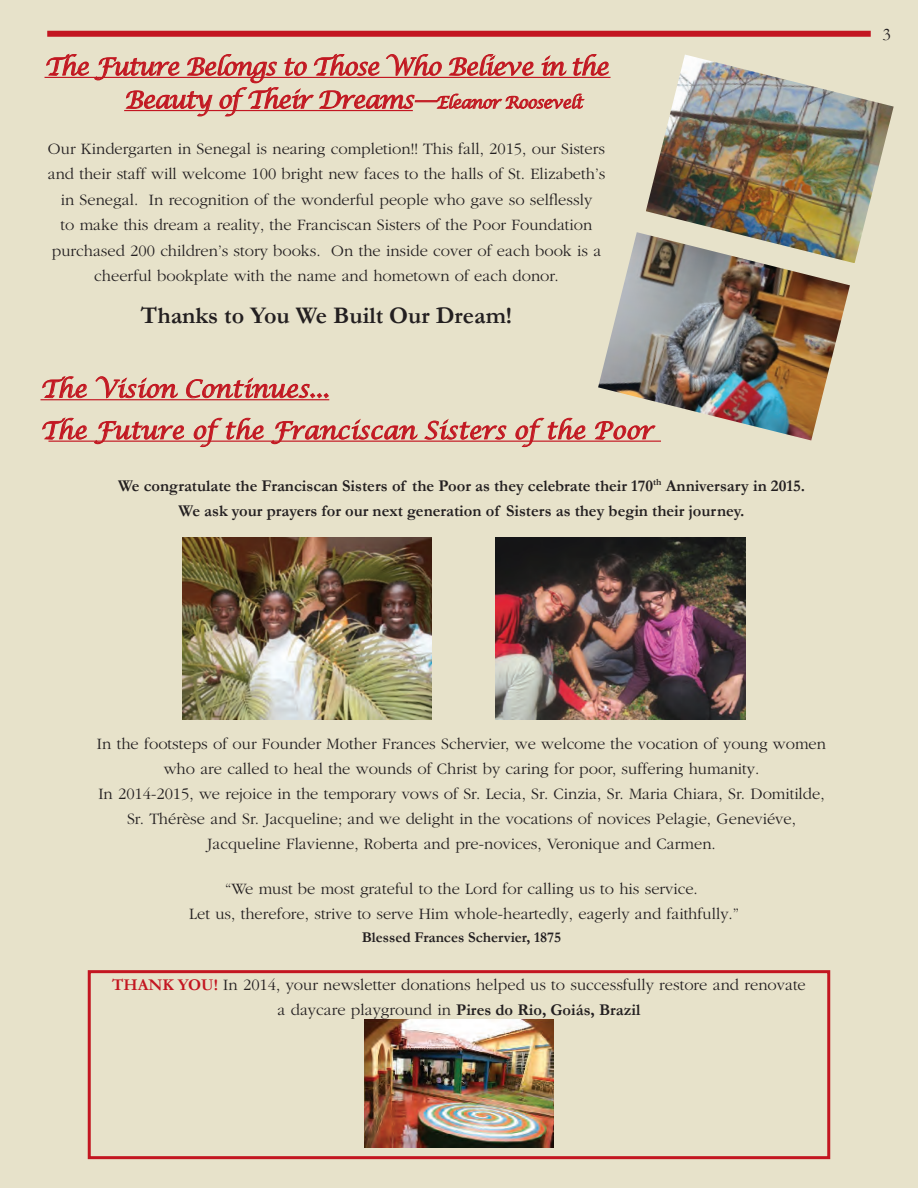
<style>
.page{position:relative;width:918px;height:1188px;background:#e7e2ca}
.page>*{position:absolute;margin:0;border:0;box-sizing:border-box;transform-origin:0 0}
.t1{font:italic 24px/33.2px "Lucida Calligraphy";letter-spacing:-.04em;color:#c31621}
.t2{font:italic 24px/41.4px "Lucida Calligraphy";color:#c31621}
.t3{font:700 24px "Garamond";color:#231f20}
.t4{font:18px "Garamond";color:#231f20}
.t5{font:300 16.5px/24.9px "Garamond";color:#231f20;text-align:center}
.t6{font:700 16.5px/24.9px "Garamond";color:#231f20;text-align:center}
.t7{font:700 15px "Garamond";color:#231f20}
.s1{font-size:16.5px}
.s2{font-weight:700;color:#c31621}
.s3{font-weight:700}
</style>
<div class="page">
<div style="left:47px;top:31px;width:824px;height:6px;background:#c31621"></div>
<hr style="left:45px;top:77px;width:566px;height:1px;background:#c31621">
<hr style="left:40px;top:399px;width:289px;height:1px;background:#c31621">
<hr style="left:48px;top:441px;width:613px;height:1px;background:#c31621">
<svg style="left:46px;top:53px;width:563px;height:64px"></svg>
<svg style="left:42px;top:376px;width:45px;height:23px"></svg>
<svg style="left:95px;top:376px;width:83px;height:23px"></svg>
<svg style="left:186px;top:377px;width:143px;height:22px"></svg>
<svg style="left:42px;top:417px;width:45px;height:23px"></svg>
<svg style="left:94px;top:421px;width:91px;height:23px"></svg>
<svg style="left:193px;top:418px;width:71px;height:29px"></svg>
<svg style="left:270px;top:418px;width:148px;height:26px"></svg>
<svg style="left:424px;top:418px;width:83px;height:22px"></svg>
<svg style="left:515px;top:418px;width:71px;height:29px"></svg>
<svg style="left:594px;top:423px;width:4px;height:17px"></svg>
<img style="left:646px;top:55px;width:248px;height:208px">
<img style="left:598px;top:232px;width:252px;height:208px">
<img style="left:182px;top:538px;width:250px;height:182px">
<img style="left:496px;top:538px;width:249px;height:182px">
<img style="left:364px;top:1019px;width:190px;height:129px">
<div style="left:88px;top:970px;width:742px;height:189px;border:3px solid #c31621"></div>
<h1 class="t1" style="left:124px;top:51px;width:486px;text-indent:-80px">The Future Belongs to Those Who Believe in the<br>Beauty of Their Dreams—<span class="s1">Eleanor Roosevelt</span></h1>
<p class="t5" style="left:48px;top:136px;width:559px;line-height:25.5px">Our Kindergarten in Senegal is nearing completion!! This fall, 2015, our Sisters and their staff will welcome 100 bright new faces to the halls of St. Elizabeth’s in Senegal. In recognition of the wonderful people who gave so selflessly<br>to make this dream a reality, the Franciscan Sisters of the Poor Foundation purchased 200 children’s story books. On the inside cover of each book is a cheerful bookplate with the name and hometown of each donor.</p>
<h1 class="t3" style="left:141px;top:299px;width:373px">Thanks to You We Built Our Dream!</h1>
<h1 class="t2" style="left:40px;top:369px;width:614px">The Vision Continues...<br>The Future of the Franciscan Sisters of the Poor</h1>
<p class="t6" style="left:118px;top:473px;width:688px">We congratulate the Franciscan Sisters of the Poor as they celebrate their 170<sup>th</sup> Anniversary in 2015.<br>We ask your prayers for our next generation of Sisters as they begin their journey.</p>
<p class="t4" style="left:883px;top:22px;width:10px">3</p>
<p class="t5" style="left:97px;top:732px;width:731px">In the footsteps of our Founder Mother Frances Schervier, we welcome the vocation of young women who are called to heal the wounds of Christ by caring for poor, suffering humanity.<br>In 2014-2015, we rejoice in the temporary vows of Sr. Lecia, Sr. Cinzia, Sr. Maria Chiara, Sr. Domitilde, Sr. Thérèse and Sr. Jacqueline; and we delight in the vocations of novices Pelagie, Geneviéve, Jacqueline Flavienne, Roberta and pre-novices, Veronique and Carmen.</p>
<p class="t5" style="left:189px;top:876px;width:551px">“We must be most grateful to the Lord for calling us to his service.<br>Let us, therefore, strive to serve Him whole-heartedly, eagerly and faithfully.”</p>
<p class="t7" style="left:362px;top:927px;width:201px">Blessed Frances Schervier, 1875</p>
<p class="t5" style="left:112px;top:973px;width:695px"><span class="s2">THANK YOU!</span> In 2014, your newsletter donations helped us to successfully restore and renovate a daycare playground in <span class="s3">Pires do Rio, Goiás, Brazil</span></p>
</div>
